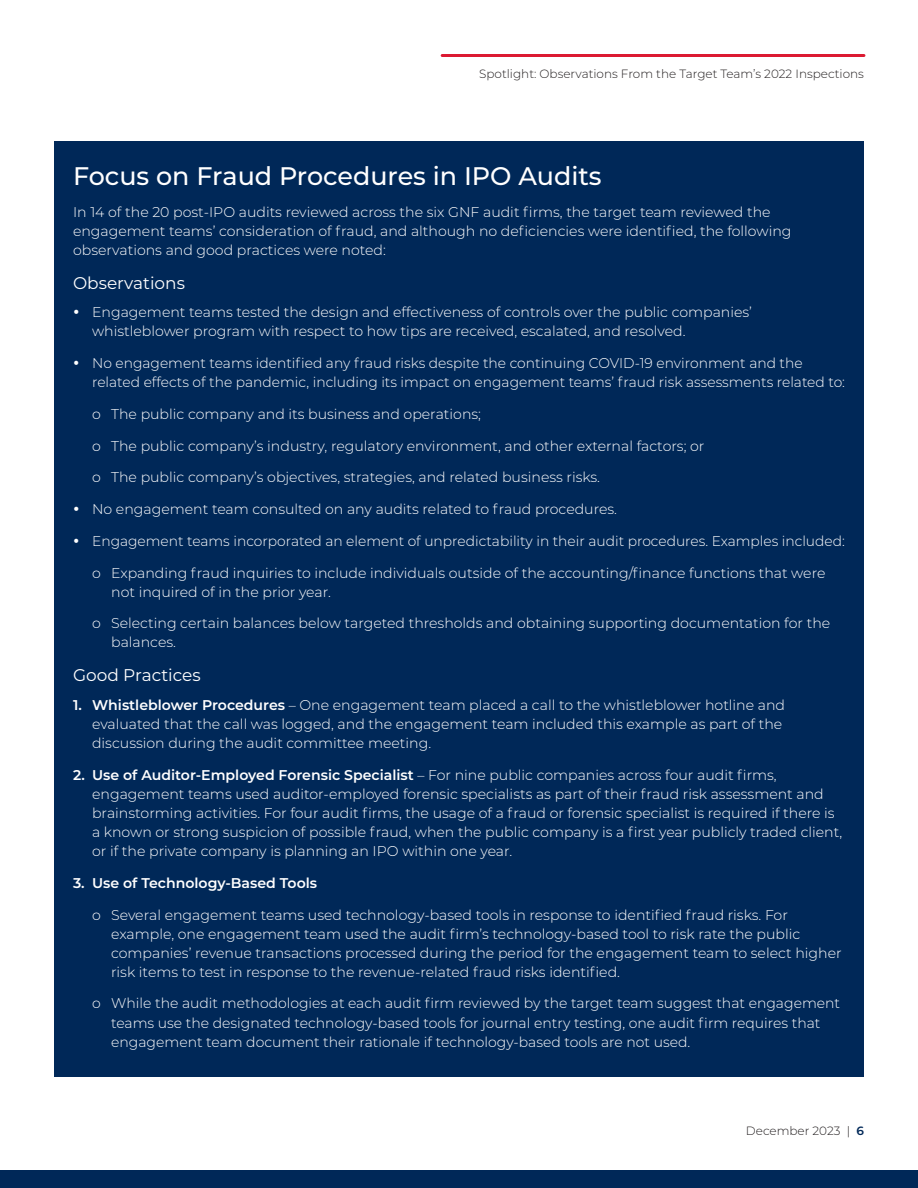
<style>
.page{position:relative;width:918px;height:1188px;background:#fff}
.page>*{position:absolute;margin:0;border:0;box-sizing:border-box;transform-origin:0 0}
.Call_Out_Header{font:500 25.35px "Montserrat";color:#fff}
.t1{font:16.95px "Montserrat";color:#fff}
.Call_Out_Body_Copy{font:300 14.1px/19px "Montserrat";color:#fff}
.t2{font:600 14.1px "Montserrat";color:#fff}
.t3{font:300 12px "Montserrat";color:#231f20}
.s1{font-weight:600}
.s2{font-weight:600;color:#002858}
</style>
<div class="page">
<hr style="left:442px;top:54px;width:422px;height:3px;background:#dc1a32">
<div style="left:0;top:1170px;width:918px;height:18px;background:#002858"></div>
<div style="left:54px;top:141px;width:810px;height:936px;background:#002858"></div>
<p class="t3" style="left:479px;top:66px;width:386px">Spotlight: Observations From the Target Team’s 2022 Inspections</p>
<p class="Call_Out_Header" style="left:73px;top:158px;width:530px">Focus on Fraud Procedures in IPO Audits</p>
<p class="Call_Out_Body_Copy" style="left:73px;top:202px;width:720px">In 14 of the 20 post-IPO audits reviewed across the six GNF audit firms, the target team reviewed the engagement teams’ consideration of fraud, and although no deficiencies were identified, the following observations and good practices were noted:</p>
<p class="t1" style="left:73px;top:271px;width:113px">Observations</p>
<p class="Call_Out_Body_Copy" style="left:92px;top:302px;width:661px">Engagement teams tested the design and effectiveness of controls over the public companies’ whistleblower program with respect to how tips are received, escalated, and resolved.</p>
<p class="Call_Out_Body_Copy" style="left:92px;top:353px;width:754px">No engagement teams identified any fraud risks despite the continuing COVID-19 environment and the related effects of the pandemic, including its impact on engagement teams’ fraud risk assessments related to:</p>
<p class="Call_Out_Body_Copy" style="left:92px;top:404px;width:391px">o The public company and its business and operations;</p>
<p class="Call_Out_Body_Copy" style="left:92px;top:436px;width:614px">o The public company’s industry, regulatory environment, and other external factors; or</p>
<p class="Call_Out_Body_Copy" style="left:92px;top:467px;width:509px">o The public company’s objectives, strategies, and related business risks.</p>
<p class="Call_Out_Body_Copy" style="left:92px;top:499px;width:527px">No engagement team consulted on any audits related to fraud procedures.</p>
<p class="Call_Out_Body_Copy" style="left:92px;top:531px;width:754px">Engagement teams incorporated an element of unpredictability in their audit procedures. Examples included:</p>
<p class="Call_Out_Body_Copy" style="left:111px;top:563px;width:716px;text-indent:-19px">o Expanding fraud inquiries to include individuals outside of the accounting/finance functions that were not inquired of in the prior year.</p>
<p class="Call_Out_Body_Copy" style="left:111px;top:613px;width:721px;text-indent:-19px">o Selecting certain balances below targeted thresholds and obtaining supporting documentation for the balances.</p>
<p class="t1" style="left:73px;top:664px;width:129px">Good Practices</p>
<p class="Call_Out_Body_Copy" style="left:92px;top:695px;width:695px;text-indent:-19px"><span class="s1">1. Whistleblower Procedures</span> – One engagement team placed a call to the whistleblower hotline and evaluated that the call was logged, and the engagement team included this example as part of the discussion during the audit committee meeting.</p>
<p class="Call_Out_Body_Copy" style="left:92px;top:765px;width:752px;text-indent:-19px"><span class="s1">2. Use of Auditor-Employed Forensic Specialist</span> – For nine public companies across four audit firms, engagement teams used auditor-employed forensic specialists as part of their fraud risk assessment and brainstorming activities. For four audit firms, the usage of a fraud or forensic specialist is required if there is a known or strong suspicion of possible fraud, when the public company is a first year publicly traded client, or if the private company is planning an IPO within one year.</p>
<p class="t2" style="left:73px;top:873px;width:246px">3. Use of Technology-Based Tools</p>
<p class="Call_Out_Body_Copy" style="left:111px;top:905px;width:732px;text-indent:-19px">o Several engagement teams used technology-based tools in response to identified fraud risks. For example, one engagement team used the audit firm’s technology-based tool to risk rate the public companies’ revenue transactions processed during the period for the engagement team to select higher risk items to test in response to the revenue-related fraud risks identified.</p>
<p class="Call_Out_Body_Copy" style="left:111px;top:993px;width:731px;text-indent:-19px">o While the audit methodologies at each audit firm reviewed by the target team suggest that engagement teams use the designated technology-based tools for journal entry testing, one audit firm requires that engagement team document their rationale if technology-based tools are not used.</p>
<p class="t3" style="left:746px;top:1123px;width:120px">December 2023 | <span class="s2">6</span></p>
</div>
